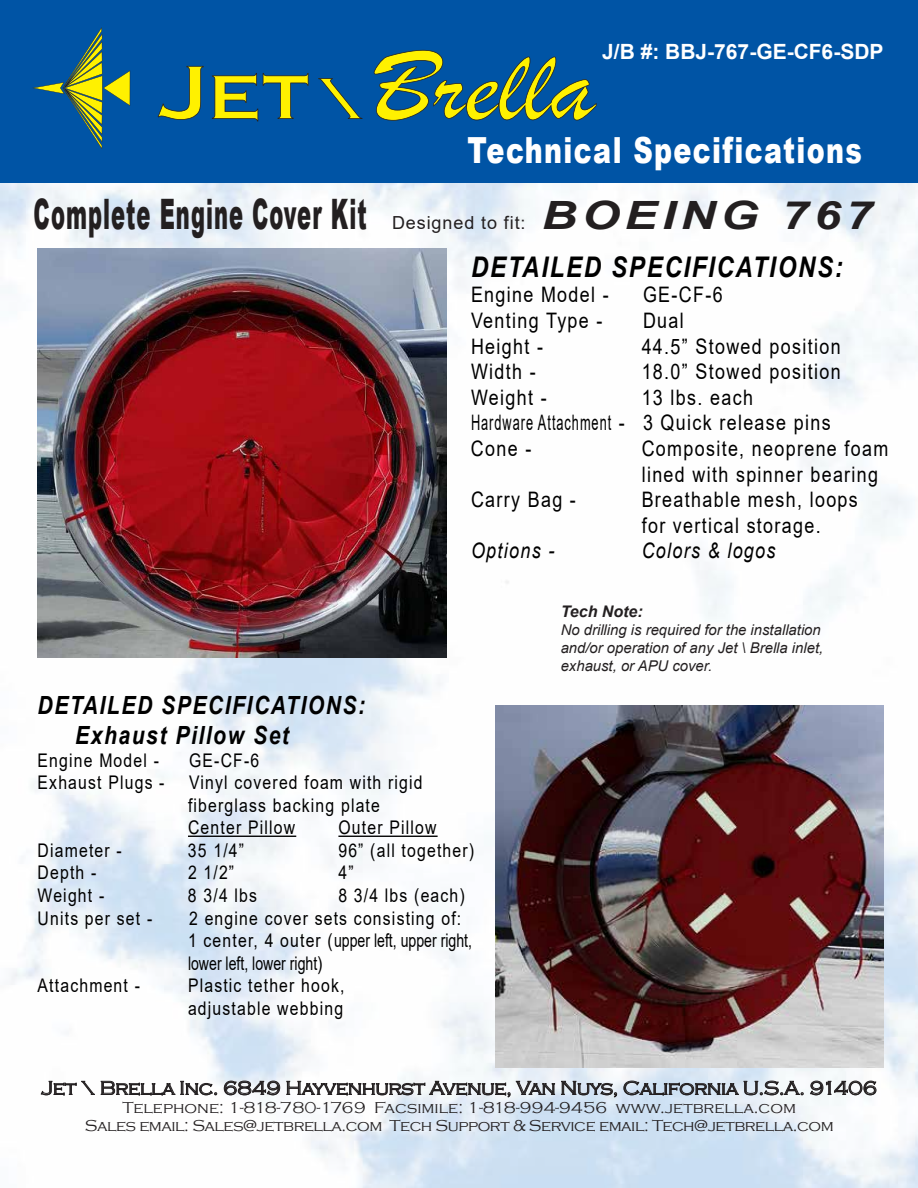
<style>
.page{position:relative;width:918px;height:1188px;background:#fff}
.page>*{position:absolute;margin:0;border:0;box-sizing:border-box;transform-origin:0 0}
.t1{font:900 42px "Arial";letter-spacing:.05em;color:#231f20;scale:.5 1}
.t2{font:900 36px "Arial";letter-spacing:.05em;color:#fff;scale:.75 1}
.t3{font:italic 700 28.5px "Arial";letter-spacing:.075em;color:#000;scale:.84 1}
.t4{font:italic 700 25.05px/30.2px "Arial";letter-spacing:.075em;color:#000;scale:.84 1}
.t5{font:21.3px/25.7px "Arial";letter-spacing:.075em;color:#000;scale:.84 1}
.t6{font:italic 21.3px "Arial";letter-spacing:.075em;color:#000;scale:.84 1}
.t7{font:700 21px "Arial";color:#fff}
.t8{font:300 19.8px "Copperplate Gothic";letter-spacing:-.02em;color:#231f20;scale:1.04 1}
.t9{font:18.75px/22.5px "Arial";letter-spacing:.075em;color:#000;scale:.84 1}
.t10{font:18px "Arial";letter-spacing:.05em;color:#231f20}
.t11{font:300 16.2px/18px "Copperplate Gothic";letter-spacing:-.025em;color:#231f20;text-align:center;scale:1.04 1}
.t12{font:italic 700 16.05px "Arial";color:#231f20}
.t13{font:italic 14.85px/17.9px "Arial";color:#231f20}
.s1{font-weight:700;font-style:italic;font-size:39px}
</style>
<div class="page">
<img style="left:0;top:183px;width:918px;height:1005px">
<div style="left:0;top:0;width:918px;height:183px;background:#0054a5"></div>
<svg style="left:41px;top:1081px;width:54px;height:15px"></svg>
<svg style="left:101px;top:1081px;width:116px;height:15px"></svg>
<svg style="left:224px;top:1081px;width:56px;height:14px"></svg>
<svg style="left:286px;top:1081px;width:269px;height:16px"></svg>
<svg style="left:561px;top:1081px;width:56px;height:16px"></svg>
<svg style="left:624px;top:1081px;width:180px;height:15px;background:#a2aab2"></svg>
<svg style="left:810px;top:1081px;width:66px;height:14px"></svg>
<svg style="left:158px;top:50px;width:439px;height:71px"></svg>
<svg style="left:32px;top:27px;width:98px;height:122px"></svg>
<img style="left:38px;top:248px;width:408px;height:409px">
<hr style="left:188px;top:836px;width:108px;height:1px;background:#000">
<hr style="left:338px;top:836px;width:100px;height:1px;background:#000">
<img style="left:495px;top:705px;width:389px;height:362px">
<p class="t7" style="left:602px;top:37px;width:283px">J/B #: BBJ-767-GE-CF6-SDP</p>
<h2 class="t2" style="left:467px;top:124px;width:528px">Technical Specifications</h2>
<h1 class="t1" style="left:34px;top:183px;width:668px">Complete Engine Cover Kit</h1>
<p class="t10" style="left:392px;top:210px;width:482px">Designed to fit: <span class="s1">BOEING 767</span></p>
<h3 class="t3" style="left:471px;top:248px;width:444px">DETAILED SPECIFICATIONS:</h3>
<p class="t5" style="left:471px;top:282px;width:166px">Engine Model -</p>
<p class="t5" style="left:643px;top:282px;width:96px">GE-CF-6</p>
<p class="t5" style="left:471px;top:308px;width:158px">Venting Type -</p>
<p class="t5" style="left:643px;top:308px;width:50px">Dual</p>
<p class="t5" style="left:471px;top:333px;width:87px">Height -</p>
<p class="t5" style="left:642px;top:333px;width:238px">44.5” Stowed position</p>
<p class="t5" style="left:471px;top:359px;width:79px">Width -</p>
<p class="t5" style="left:642px;top:359px;width:238px">18.0” Stowed position</p>
<p class="t5" style="left:471px;top:384px;width:92px">Weight -</p>
<p class="t5" style="left:471px;top:384px;width:430px;text-indent:171px">13 lbs. each<br>Hardware Attachment - 3 Quick release pins<br>Cone -</p>
<p class="t5" style="left:642px;top:436px;width:295px">Composite, neoprene foam lined with spinner bearing</p>
<p class="t5" style="left:471px;top:487px;width:126px">Carry Bag -</p>
<p class="t5" style="left:642px;top:487px;width:259px">Breathable mesh, loops for vertical storage.</p>
<p class="t6" style="left:471px;top:537px;width:101px">Options -</p>
<p class="t6" style="left:642px;top:537px;width:161px">Colors &amp; logos</p>
<h3 class="t4" style="left:75px;top:691px;width:347px;text-indent:-38px">DETAILED SPECIFICATIONS:<br>Exhaust Pillow Set</h3>
<p class="t9" style="left:38px;top:749px;width:146px">Engine Model -</p>
<p class="t9" style="left:189px;top:749px;width:85px">GE-CF-6</p>
<p class="t9" style="left:38px;top:771px;width:153px">Exhaust Plugs -</p>
<p class="t9" style="left:188px;top:771px;width:281px">Vinyl covered foam with rigid fiberglass backing plate<br>Center Pillow</p>
<p class="t9" style="left:338px;top:816px;width:118px">Outer Pillow</p>
<p class="t9" style="left:38px;top:839px;width:102px">Diameter -</p>
<p class="t9" style="left:188px;top:839px;width:68px">35 1/4”</p>
<p class="t9" style="left:338px;top:839px;width:163px">96” (all together)</p>
<p class="t9" style="left:38px;top:861px;width:72px">Depth -</p>
<p class="t9" style="left:188px;top:861px;width:57px">2 1/2”</p>
<p class="t9" style="left:338px;top:861px;width:20px">4”</p>
<p class="t9" style="left:38px;top:884px;width:81px">Weight -</p>
<p class="t9" style="left:188px;top:884px;width:84px">8 3/4 lbs</p>
<p class="t9" style="left:338px;top:884px;width:152px">8 3/4 lbs (each)</p>
<p class="t9" style="left:38px;top:907px;width:138px">Units per set -</p>
<p class="t9" style="left:188px;top:907px;width:340px">2 engine cover sets consisting of:<br>1 center, 4 outer (upper left, upper right, lower left, lower right)</p>
<p class="t9" style="left:38px;top:974px;width:123px">Attachment -</p>
<p class="t9" style="left:188px;top:974px;width:188px">Plastic tether hook, adjustable webbing</p>
<p class="t12" style="left:561px;top:601px;width:84px">Tech Note:</p>
<p class="t13" style="left:561px;top:621px;width:264px">No drilling is required for the installation and/or operation of any Jet \ Brella inlet, exhaust, or APU cover.</p>
<p class="t8" style="left:41px;top:1077px;width:805px">Jet \ Brella Inc. 6849 Hayvenhurst Avenue, Van Nuys, California U.S.A. 91406</p>
<p class="t11" style="left:85px;top:1098px;width:722px">Telephone: 1-818-780-1769 Facsimile: 1-818-994-9456 www.jetbrella.com<br>Sales email: Sales@jetbrella.com Tech Support &amp; Service email: Tech@jetbrella.com</p>
</div>
